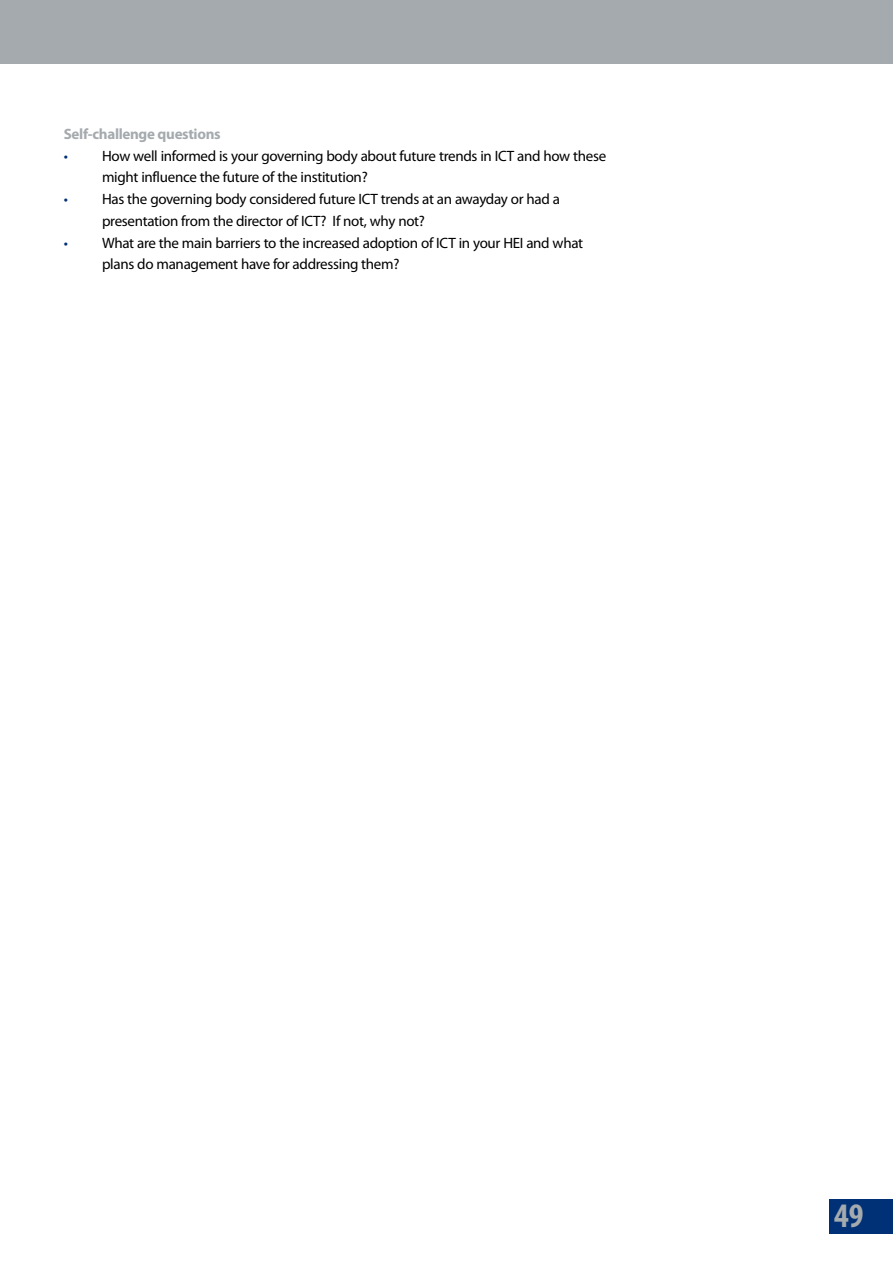
<style>
.page{position:relative;width:893px;height:1263px;background:#fff}
.page>*{position:absolute;margin:0;border:0;box-sizing:border-box;transform-origin:0 0}
.t1{font:700 condensed 34.5px "Myriad Pro";color:#a5aaae}
.t2{font:15px/21.8px "Myriad Pro";letter-spacing:-.02em;color:#000}
.t3{font:700 15px "Myriad Pro";letter-spacing:-.02em;color:#a5aaae}
.s1{color:#003075}
</style>
<div class="page">
<div style="left:0;top:0;width:893px;height:64px;background:#a5aaae"></div>
<div style="left:829px;top:1199px;width:64px;height:34px;background:#003075"></div>
<p class="t3" style="left:64px;top:128px;width:158px">Self-challenge questions</p>
<p class="t2" style="left:102px;top:146px;width:506px;text-indent:-38px"><span class="s1">•</span> How well informed is your governing body about future trends in ICT and how these might influence the future of the institution?</p>
<p class="t2" style="left:102px;top:189px;width:459px;text-indent:-38px"><span class="s1">•</span> Has the governing body considered future ICT trends at an awayday or had a presentation from the director of ICT? If not, why not?</p>
<p class="t2" style="left:102px;top:233px;width:483px;text-indent:-38px"><span class="s1">•</span> What are the main barriers to the increased adoption of ICT in your HEI and what plans do management have for addressing them?</p>
<h1 class="t1" style="left:834px;top:1203px;width:31px">49</h1>
</div>
